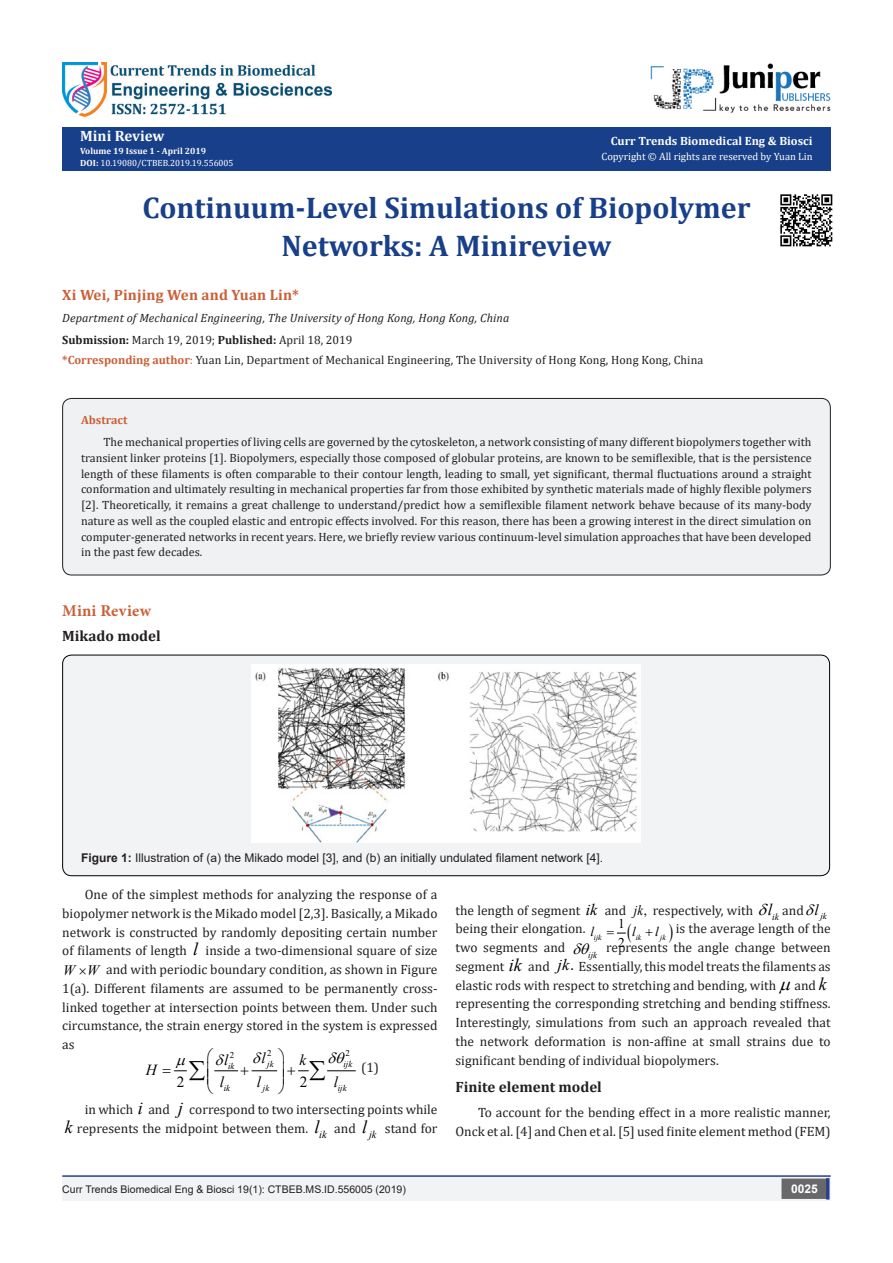
<style>
.page{position:relative;width:893px;height:1263px;background:#fff}
.page>*{position:absolute;margin:0;border:0;box-sizing:border-box;transform-origin:0 0}
.t1{font:700 30px/37.5px "Cambria";color:#183f89;text-align:center}
.t2{font:italic 18.15px "Times New Roman";color:#000}
.t3{font:italic 18px "Times New Roman";color:#000}
.t4{font:700 16.5px "Minion Pro";letter-spacing:.015em;color:#ca5f37}
.t5{font:italic 16.2px "Times New Roman";color:#000}
.t6{font:italic 16.05px "Times New Roman";color:#000}
.t7{font:italic 15.3px "Times New Roman";color:#000}
.t8{font:15.3px "Times New Roman";color:#000}
.t9{font:700 15px "Cambria";color:#231f20}
.t10{font:700 15px "Cambria";letter-spacing:.01em;color:#ca5f37}
.t11{font:700 15px "Cambria";color:#fcfcfc}
.t12{font:italic 14.4px "Times New Roman";color:#000}
.t13{font:13.5px/18.8px "Cambria";color:#231f20;text-align:justify}
.t14{font:italic 13.35px "Times New Roman";color:#000}
.t15{font:13.35px/18.9px "Times New Roman";color:#000}
.t16{font:12px/15.8px "Cambria";color:#231f20;text-align:justify}
.t17{font:12px "Arial";color:#231f20}
.t18{font:italic 12px "Cambria";letter-spacing:.01em;color:#231f20}
.t19{font:700 12px "Cambria";color:#fffefc}
.t20{font:700 12px "Cambria";color:#ca5f37}
.t21{font:700 12px "Arial";color:#fff}
.t22{font:10.5px "Arial";color:#231f20}
.t23{font:10.5px "Cambria";color:#fffefc}
.t24{font:italic 10.5px "Times New Roman";color:#000}
.t25{font:italic 9.45px "Times New Roman";color:#000}
.t26{font:9px "Cambria";color:#fff}
.t27{font:700 9px "Cambria";color:#fcfcfc}
.t28{font:italic 8.85px "Times New Roman";color:#000}
.t29{font:8.85px "Times New Roman";color:#000}
.t30{font:italic 7.8px "Times New Roman";color:#000}
.s1{font-weight:700;color:#fcfcfc}
.s2{font-weight:700}
.s3{font-weight:700;color:#ca5f37}
.s4{color:#ca5f37}
.s5{font-family:"Times New Roman";font-style:italic;font-size:14.25px;color:#000}
.s6{font-family:"Times New Roman";font-size:14.25px;color:#000}
.s7{font-style:normal}
</style>
<div class="page">
<div style="left:62px;top:127px;width:769px;height:44px;background:#183f89"></div>
<img style="left:651px;top:63px;width:180px;height:50px">
<hr style="left:62px;top:1175px;width:769px;height:2px;background:#253f8e">
<div style="left:62px;top:1177px;width:495px;height:24px;background:#f2f3f4"></div>
<div style="left:557px;top:1177px;width:274px;height:24px;background:#f2f3f4"></div>
<div style="left:782px;top:1179px;width:45px;height:19px;background:#68676a"></div>
<div style="left:781px;top:1178px;width:46px;height:21px;border:2px solid #68676a"></div>
<div style="left:826px;top:1178px;width:3px;height:21px;background:#253f8e;border:2px solid #253f8e"></div>
<img style="left:62px;top:62px;width:269px;height:55px">
<div style="left:63px;top:655px;width:767px;height:221px;background:#f2f3f4;border-radius:9px"></div>
<div style="left:62px;top:655px;width:768px;height:221px;border:1px solid #000;border-radius:9px"></div>
<img style="left:252px;top:665px;width:388px;height:178px">
<div style="left:63px;top:398px;width:767px;height:177px;background:#f0f1f2;border-radius:9px"></div>
<div style="left:62px;top:398px;width:769px;height:177px;border:1px solid #231f20;border-radius:9px"></div>
<img style="left:780px;top:194px;width:53px;height:53px">
<svg style="left:616px;top:932px;width:10px;height:2px"></svg>
<svg style="left:174px;top:1070px;width:181px;height:2px"></svg>
<p class="t11" style="left:80px;top:126px;width:86px">Mini Review</p>
<p class="t27" style="left:80px;top:144px;width:127px">Volume 19 Issue 1 - April 2019</p>
<p class="t26" style="left:80px;top:157px;width:155px"><span class="s1">D</span><span class="s2">OI:</span> 10.19080/CTBEB.2019.19.556005</p>
<p class="t19" style="left:611px;top:132px;width:203px">Curr Trends Biomedical Eng &amp; Biosci</p>
<p class="t23" style="left:601px;top:150px;width:213px">Copyright © All rights are reserved by Yuan Lin</p>
<p class="t1" style="left:142px;top:188px;width:610px">Continuum-Level Simulations of Biopolymer<br>Networks: A Minireview</p>
<p class="t10" style="left:62px;top:284px;width:238px">Xi Wei, Pinjing Wen and Yuan Lin*</p>
<p class="t18" style="left:62px;top:309px;width:449px">Department of Mechanical Engineering, The University of Hong Kong, Hong Kong, China</p>
<p class="t16" style="left:62px;top:332px;width:292px"><span class="s2">Submission:</span> March 19, 2019; <span class="s2">Published:</span> April 18, 2019</p>
<p class="t16" style="left:62px;top:352px;width:643px"><span class="s3">*Corresponding author</span><span class="s4">:</span> Yuan Lin, Department of Mechanical Engineering, The University of Hong Kong, Hong Kong, China</p>
<p class="t20" style="left:81px;top:412px;width:48px">Abstract</p>
<p class="t16" style="left:81px;top:434px;width:732px;text-indent:22px">The mechanical properties of living cells are governed by the cytoskeleton, a network consisting of many different biopolymers together with transient linker proteins [1]. Biopolymers, especially those composed of globular proteins, are known to be semiflexible, that is the persistence length of these filaments is often comparable to their contour length, leading to small, yet significant, thermal fluctuations around a straight conformation and ultimately resulting in mechanical properties far from those exhibited by synthetic materials made of highly flexible polymers [2]. Theoretically, it remains a great challenge to understand/predict how a semiflexible filament network behave because of its many-body nature as well as the coupled elastic and entropic effects involved. For this reason, there has been a growing interest in the direct simulation on computer-generated networks in recent years. Here, we briefly review various continuum-level simulation approaches that have been developed in the past few decades.</p>
<p class="t4" style="left:62px;top:599px;width:90px">Mini Review</p>
<p class="t9" style="left:62px;top:625px;width:100px">Mikado model</p>
<p class="t17" style="left:81px;top:849px;width:524px"><span class="s2">Figure 1:</span> Illustration of (a) the Mikado model [3], and (b) an initially undulated filament network [4].</p>
<p class="t13" style="left:62px;top:885px;width:377px;text-indent:22px">One of the simplest methods for analyzing the response of a biopolymer network is the Mikado model [2,3]. Basically, a Mikado network is constructed by randomly depositing certain number of filaments of length</p>
<p class="t3" style="left:193px;top:937px;width:7px">l</p>
<p class="t13" style="left:206px;top:941px;width:233px">inside a two-dimensional square of size</p>
<p class="t13" style="left:62px;top:960px;width:377px;text-indent:44px">and with periodic boundary condition, as shown in Figure 1(a). Different filaments are assumed to be permanently cross&shy;linked together at intersection points between them. Under such circumstance, the strain energy stored in the system is expressed as</p>
<p class="t29" style="left:230px;top:1049px;width:6px">2</p>
<p class="t29" style="left:267px;top:1047px;width:6px">2</p>
<p class="t29" style="left:345px;top:1047px;width:6px">2</p>
<p class="t8" style="left:177px;top:1071px;width:9px">2</p>
<p class="t8" style="left:300px;top:1071px;width:9px">2</p>
<p class="t12" style="left:63px;top:960px;width:38px">W W</p>
<p class="t7" style="left:224px;top:1049px;width:6px">l</p>
<p class="t7" style="left:261px;top:1047px;width:6px">l</p>
<p class="t7" style="left:300px;top:1049px;width:8px">k</p>
<p class="t28" style="left:228px;top:1060px;width:8px">ik</p>
<p class="t28" style="left:267px;top:1058px;width:8px">jk</p>
<p class="t28" style="left:343px;top:1058px;width:10px">ijk</p>
<p class="t28" style="left:224px;top:1081px;width:8px">ik</p>
<p class="t28" style="left:263px;top:1081px;width:8px">jk</p>
<p class="t28" style="left:338px;top:1081px;width:10px">ijk</p>
<p class="t13" style="left:361px;top:1058px;width:19px">(1)</p>
<p class="t7" style="left:146px;top:1059px;width:13px">H</p>
<p class="t7" style="left:220px;top:1071px;width:6px">l</p>
<p class="t7" style="left:257px;top:1071px;width:6px">l</p>
<p class="t7" style="left:334px;top:1071px;width:6px">l</p>
<p class="t13" style="left:85px;top:1100px;width:50px">in which</p>
<p class="t2" style="left:138px;top:1096px;width:7px">i</p>
<p class="t13" style="left:148px;top:1100px;width:23px">and</p>
<p class="t3" style="left:178px;top:1096px;width:6px">j</p>
<p class="t13" style="left:189px;top:1100px;width:250px">correspond to two intersecting points while</p>
<p class="t3" style="left:65px;top:1115px;width:9px">k</p>
<p class="t13" style="left:77px;top:1119px;width:233px">represents the midpoint between them.</p>
<p class="t24" style="left:314px;top:1127px;width:14px">i k<sup>l</sup></p>
<p class="t13" style="left:334px;top:1119px;width:23px">and</p>
<p class="t24" style="left:362px;top:1127px;width:16px">j k<sup>l</sup></p>
<p class="t13" style="left:385px;top:1119px;width:54px">stand for</p>
<p class="t13" style="left:455px;top:900px;width:127px">the length of segment</p>
<p class="t5" style="left:586px;top:898px;width:13px">ik</p>
<p class="t13" style="left:605px;top:900px;width:23px">and</p>
<p class="t13" style="left:634px;top:900px;width:121px"><span class="s5">jk</span><span class="s6">,</span> respectively, with</p>
<p class="t25" style="left:768px;top:910px;width:13px">i k<sup>l</sup></p>
<p class="t13" style="left:782px;top:900px;width:23px">and</p>
<p class="t28" style="left:815px;top:909px;width:14px">j k<sup>l</sup></p>
<p class="t13" style="left:455px;top:919px;width:132px">being their elongation.</p>
<p class="t15" style="left:618px;top:914px;width:8px">1<br>2</p>
<p class="t14" style="left:590px;top:923px;width:5px">l</p>
<p class="t14" style="left:632px;top:923px;width:5px">l</p>
<p class="t14" style="left:655px;top:923px;width:5px">l</p>
<p class="t13" style="left:676px;top:919px;width:156px">is the average length of the</p>
<p class="t30" style="left:594px;top:932px;width:9px">ijk</p>
<p class="t30" style="left:636px;top:932px;width:7px">ik</p>
<p class="t30" style="left:660px;top:932px;width:7px">jk</p>
<p class="t13" style="left:455px;top:938px;width:111px">two segments and</p>
<p class="t13" style="left:606px;top:938px;width:226px">represents the angle change between</p>
<p class="t28" style="left:588px;top:948px;width:10px">ijk</p>
<p class="t13" style="left:455px;top:957px;width:50px">segment</p>
<p class="t3" style="left:509px;top:952px;width:15px">ik</p>
<p class="t13" style="left:528px;top:957px;width:23px">and</p>
<p class="t6" style="left:557px;top:954px;width:18px">jk<span class="s7">.</span></p>
<p class="t13" style="left:455px;top:957px;width:377px;text-indent:123px">Essentially, this model treats the filaments as elastic rods with respect to stretching and bending, with</p>
<p class="t13" style="left:794px;top:975px;width:23px">and</p>
<p class="t3" style="left:819px;top:971px;width:9px">k</p>
<p class="t13" style="left:455px;top:994px;width:377px">representing the corresponding stretching and bending stiffness.<br>Interestingly, simulations from such an approach revealed that the network deformation is non-affine at small strains due to significant bending of individual biopolymers.</p>
<p class="t9" style="left:455px;top:1076px;width:148px">Finite element model</p>
<p class="t13" style="left:455px;top:1103px;width:377px;text-align:right">To account for the bending effect in a more realistic manner,<br>Onck et al. [4] and Chen et al. [5] used finite element method (FEM)</p>
<p class="t22" style="left:62px;top:1182px;width:345px">Curr Trends Biomedical Eng &amp; Biosci 19(1): CTBEB.MS.ID.556005 (2019)</p>
<p class="t21" style="left:791px;top:1180px;width:28px">0025</p>
</div>
